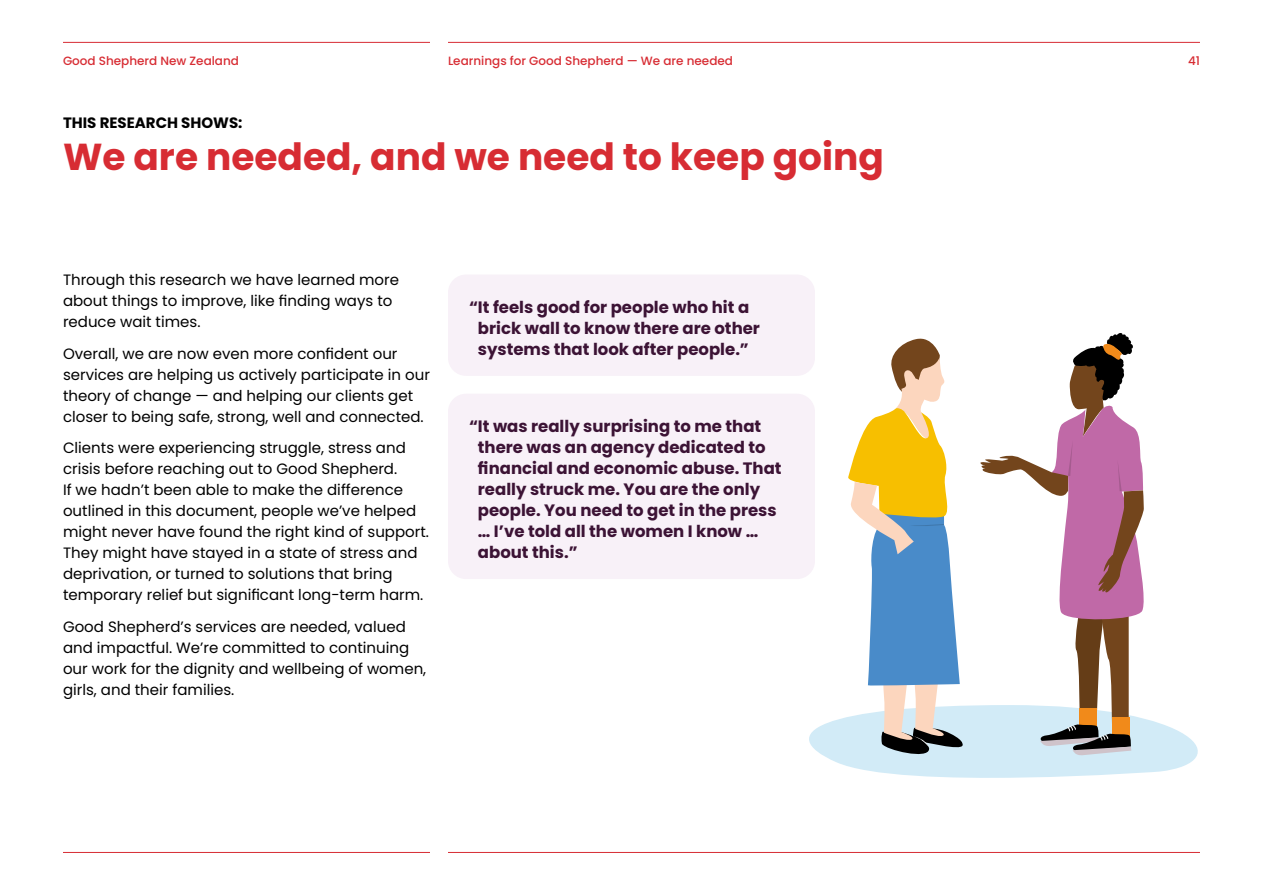
<style>
.page{position:relative;width:1263px;height:893px;background:#fff}
.page>*{position:absolute;margin:0;border:0;box-sizing:border-box;transform-origin:0 0}
.t1{font:700 37.5px "Poppins";color:#d72c33}
.t2{font:700 16.5px/21px "Poppins";color:#3c1335}
.t3{font:15px/21px "Poppins";color:#000}
.t4{font:700 15px "Poppins";color:#000}
.t5{font:500 12px "Poppins";color:#d72c33}
</style>
<div class="page">
<hr style="left:63px;top:42px;width:367px;height:1px;background:#d72c33">
<hr style="left:63px;top:852px;width:367px;height:1px;background:#d72c33">
<hr style="left:448px;top:42px;width:752px;height:1px;background:#d72c33">
<hr style="left:448px;top:852px;width:752px;height:1px;background:#d72c33">
<div style="left:448px;top:275px;width:367px;height:101px;background:#f8f1f8;border-radius:18px"></div>
<div style="left:448px;top:394px;width:367px;height:185px;background:#f8f1f8;border-radius:18px"></div>
<svg style="left:809px;top:333px;width:389px;height:445px"></svg>
<p class="t5" style="left:63px;top:54px;width:178px">Good Shepherd New Zealand</p>
<p class="t5" style="left:448px;top:54px;width:286px">Learnings for Good Shepherd — We are needed</p>
<p class="t5" style="left:1188px;top:54px;width:13px">41</p>
<p class="t4" style="left:63px;top:114px;width:181px">THIS RESEARCH SHOWS:</p>
<h1 class="t1" style="left:63px;top:135px;width:822px">We are needed, and we need to keep going</h1>
<p class="t3" style="left:63px;top:269px;width:338px">Through this research we have learned more about things to improve, like finding ways to reduce wait times.</p>
<p class="t3" style="left:63px;top:343px;width:368px">Overall, we are now even more confident our services are helping us actively participate in our theory of change — and helping our clients get closer to being safe, strong, well and connected.</p>
<p class="t3" style="left:63px;top:437px;width:367px">Clients were experiencing struggle, stress and crisis before reaching out to Good Shepherd.<br>If we hadn’t been able to make the difference outlined in this document, people we’ve helped might never have found the right kind of support.<br>They might have stayed in a state of stress and deprivation, or turned to solutions that bring temporary relief but significant long-term harm.</p>
<p class="t3" style="left:63px;top:616px;width:365px">Good Shepherd’s services are needed, valued and impactful. We’re committed to continuing our work for the dignity and wellbeing of women, girls, and their families.</p>
<p class="t2" style="left:478px;top:297px;width:284px;text-indent:-9px">“It feels good for people who hit a brick wall to know there are other systems that look after people.”</p>
<p class="t2" style="left:478px;top:416px;width:305px;text-indent:-9px">“It was really surprising to me that there was an agency dedicated to financial and economic abuse. That really struck me. You are the only people. You need to get in the press … I’ve told all the women I know … about this.”</p>
</div>
